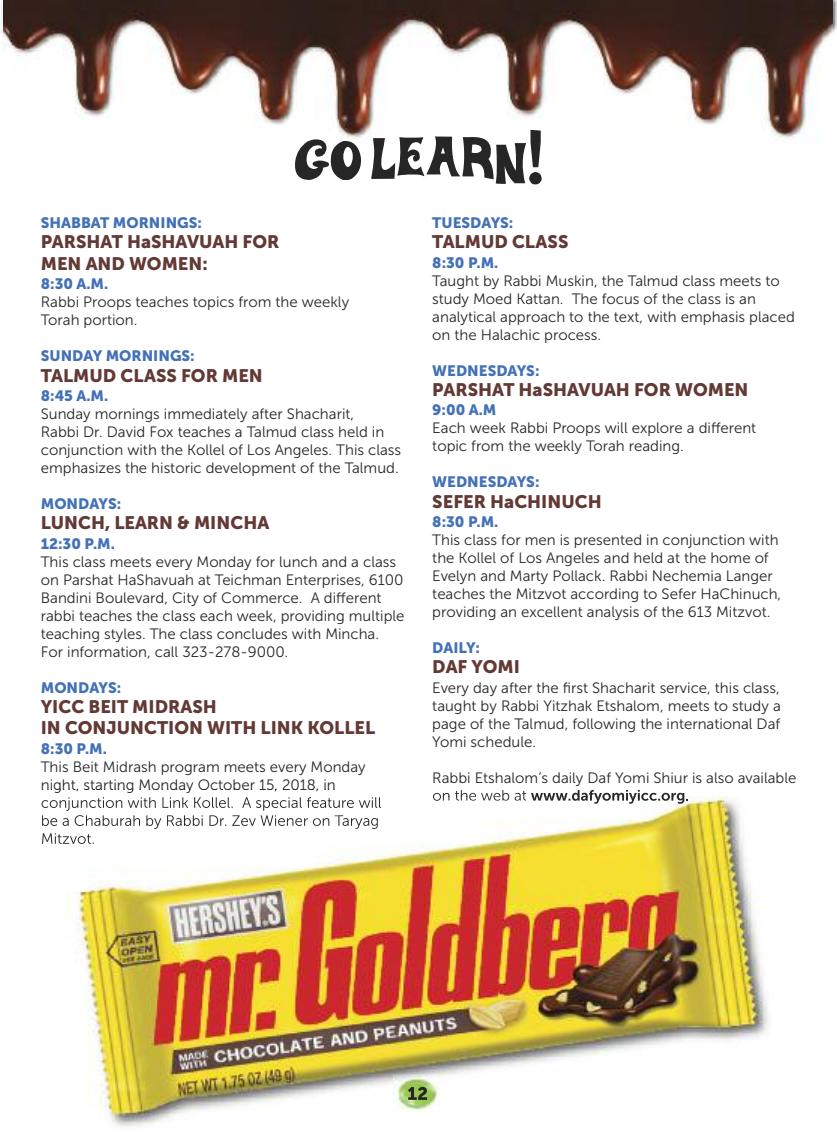
<style>
.page{position:relative;width:837px;height:1134px;background:#fff}
.page>*{position:absolute;margin:0;border:0;box-sizing:border-box;transform-origin:0 0}
.t1{font:69px "Willy Wonka";color:#272627}
.t2{font:18px/21.6px "Museo Sans 900";color:#623935}
.t3{font:15px/18px "Museo Sans 300";color:#272627}
.t4{font:15px "Museo Sans 900";color:#4371b6}
</style>
<div class="page">
<img style="left:3px;top:0;width:829px;height:139px">
<img style="left:54px;top:790px;width:80px;height:3px">
<img style="left:433px;top:790px;width:93px;height:6px">
<img style="left:531px;top:790px;width:126px;height:6px">
<img style="left:41px;top:796px;width:727px;height:331px">
<img style="left:442px;top:796px;width:84px;height:5px">
<img style="left:394px;top:1076px;width:46px;height:35px">
<img style="left:408px;top:1087px;width:19px;height:13px">
<h1 class="t1" style="left:294px;top:117px;width:251px">golearn!</h1>
<p class="t4" style="left:41px;top:214px;width:163px">SHABBAT MORNINGS:</p>
<p class="t2" style="left:41px;top:231px;width:240px">PARSHAT HASHAVUAH FOR<br>MEN AND WOMEN:</p>
<p class="t4" style="left:41px;top:275px;width:69px">8:30 A.M.</p>
<p class="t3" style="left:41px;top:293px;width:310px">Rabbi Proops teaches topics from the weekly<br>Torah portion.</p>
<p class="t4" style="left:41px;top:347px;width:155px">SUNDAY MORNINGS:</p>
<p class="t2" style="left:41px;top:365px;width:224px">TALMUD CLASS FOR MEN</p>
<p class="t4" style="left:41px;top:387px;width:69px">8:45 A.M.</p>
<p class="t3" style="left:41px;top:405px;width:362px">Sunday mornings immediately after Shacharit,<br>Rabbi Dr. David Fox teaches a Talmud class held in conjunction with the Kollel of Los Angeles. This class emphasizes the historic development of the Talmud.</p>
<p class="t4" style="left:41px;top:495px;width:82px">MONDAYS:</p>
<p class="t2" style="left:41px;top:512px;width:230px">LUNCH, LEARN &amp; MINCHA</p>
<p class="t4" style="left:41px;top:535px;width:76px">12:30 P.M.</p>
<p class="t3" style="left:41px;top:552px;width:365px">This class meets every Monday for lunch and a class on Parshat HaShavuah at Teichman Enterprises, 6100<br>Bandini Boulevard, City of Commerce. A different rabbi teaches the class each week, providing multiple teaching styles. The class concludes with Mincha.<br>For information, call 323-278-9000.</p>
<p class="t4" style="left:41px;top:679px;width:82px">MONDAYS:</p>
<p class="t2" style="left:41px;top:696px;width:336px">YICC BEIT MIDRASH<br>IN CONJUNCTION WITH LINK KOLLEL</p>
<p class="t4" style="left:41px;top:740px;width:68px">8:30 P.M.</p>
<p class="t3" style="left:41px;top:758px;width:326px">This Beit Midrash program meets every Monday night, starting Monday October 15, 2018, in</p>
<p class="t4" style="left:432px;top:214px;width:83px">TUESDAYS:</p>
<p class="t2" style="left:432px;top:231px;width:138px">TALMUD CLASS</p>
<p class="t4" style="left:432px;top:254px;width:68px">8:30 P.M.</p>
<p class="t3" style="left:432px;top:272px;width:364px">Taught by Rabbi Muskin, the Talmud class meets to study Moed Kattan. The focus of the class is an analytical approach to the text, with emphasis placed on the Halachic process.</p>
<p class="t4" style="left:432px;top:362px;width:109px">WEDNESDAYS:</p>
<p class="t2" style="left:432px;top:379px;width:318px">PARSHAT HASHAVUAH FOR WOMEN</p>
<p class="t4" style="left:432px;top:401px;width:66px">9:00 A.M</p>
<p class="t3" style="left:432px;top:419px;width:326px">Each week Rabbi Proops will explore a different topic from the weekly Torah reading.</p>
<p class="t4" style="left:432px;top:473px;width:109px">WEDNESDAYS:</p>
<p class="t2" style="left:432px;top:491px;width:171px">SEFER HACHINUCH</p>
<p class="t4" style="left:432px;top:513px;width:68px">8:30 P.M.</p>
<p class="t3" style="left:432px;top:531px;width:350px">This class for men is presented in conjunction with the Kollel of Los Angeles and held at the home of Evelyn and Marty Pollack. Rabbi Nechemia Langer teaches the Mitzvot according to Sefer HaChinuch, providing an excellent analysis of the 613 Mitzvot.</p>
<p class="t4" style="left:432px;top:639px;width:49px">DAILY:</p>
<p class="t2" style="left:432px;top:656px;width:89px">DAF YOMI</p>
<p class="t3" style="left:432px;top:678px;width:350px;text-align:justify">Every day after the first Shacharit service, this class, taught by Rabbi Yitzhak Etshalom, meets to study a page of the Talmud, following the international Daf Yomi schedule.</p>
<p class="t3" style="left:432px;top:768px;width:366px">Rabbi Etshalom’s daily Daf Yomi Shiur is also available</p>
</div>
